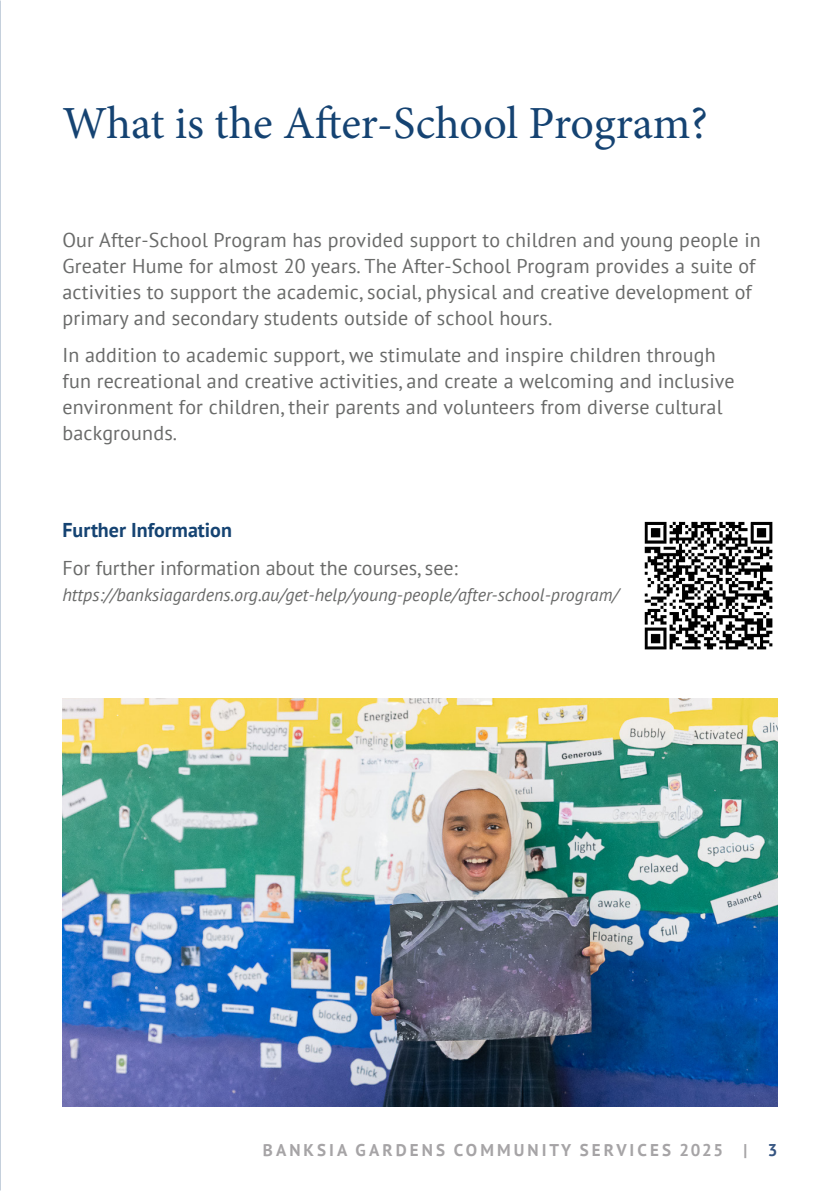
<style>
.page{position:relative;width:840px;height:1191px;background:#fff}
.page>*{position:absolute;margin:0;border:0;box-sizing:border-box;transform-origin:0 0}
.t1{font:46px "Minion Pro";letter-spacing:-.005em;color:#154372}
.Body{font:20px/26px "PT Sans";letter-spacing:.01em;color:#696a69}
.t2{font:700 20px "PT Sans";color:#154372}
.Body-2{font:italic 18px "PT Sans";color:#696a69}
.t3{font:700 17px "PT Sans";letter-spacing:.18em;color:#a6a4a6}
.s1{color:#355481}
</style>
<div class="page">
<svg style="left:0;top:0;width:1px;height:1191px"></svg>
<img style="left:62px;top:698px;width:715px;height:408px">
<img style="left:644px;top:521px;width:129px;height:129px">
<h1 class="t1" style="left:62px;top:92px;width:646px">What is the After-School Program?</h1>
<p class="Body" style="left:62px;top:226px;width:699px">Our After-School Program has provided support to children and young people in Greater Hume for almost 20 years. The After-School Program provides a suite of activities to support the academic, social, physical and creative development of primary and secondary students outside of school hours.</p>
<p class="Body" style="left:62px;top:342px;width:673px">In addition to academic support, we stimulate and inspire children through fun recreational and creative activities, and create a welcoming and inclusive environment for children, their parents and volunteers from diverse cultural backgrounds.</p>
<h3 class="t2" style="left:62px;top:517px;width:171px">Further Information</h3>
<p class="Body" style="left:62px;top:554px;width:397px">For further information about the courses, see:</p>
<p class="Body-2" style="left:62px;top:583px;width:557px">https://banksiagardens.org.au/get-help/young-people/after-school-program/</p>
<p class="t3" style="left:263px;top:1138px;width:516px">BANKSIA GARDENS COMMUNITY SERVICES 2025 | <span class="s1">3</span></p>
</div>
